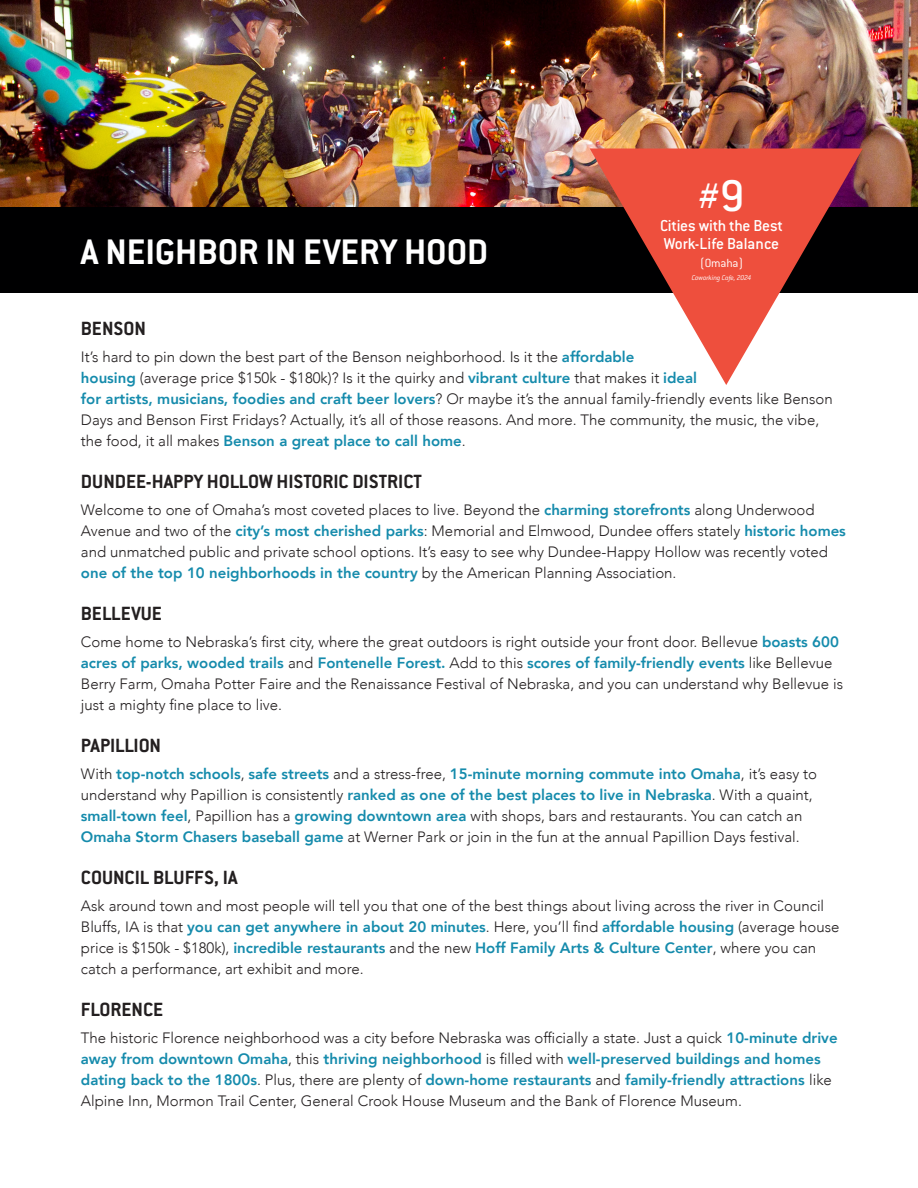
<style>
.page{position:relative;width:918px;height:1188px;background:#fff}
.page>*{position:absolute;margin:0;border:0;box-sizing:border-box;transform-origin:0 0}
.t1{font:700 39px "Conduit ITC Std";color:#fff}
.t2{font:500 39px "Conduit ITC Std";color:#fff}
.t3{font:700 21px "Conduit ITC Std";color:#231f20}
.t4{font:500 17.4px "Conduit ITC Std";letter-spacing:-.01em;color:#fff}
.t5{font:300 15px/21px "Avenir";color:#231f20}
.t6{font:300 13.05px "Conduit ITC Std";letter-spacing:-.02em;color:#fff}
.t7{font:italic 300 7.65px "Conduit ITC Std";letter-spacing:-.015em;color:#fff}
.s1{font-size:48.75px}
.s2{font-weight:800;color:#158bac}
</style>
<div class="page">
<img style="left:0;top:0;width:917px;height:285px">
<div style="left:1px;top:207px;width:917px;height:86px;background:#000001"></div>
<svg style="left:590px;top:148px;width:273px;height:237px;fill:#ee4f3d"></svg>
<p class="t1" style="left:81px;top:228px;width:409px">A NEIGHBOR IN EVERY HOOD</p>
<p class="t2" style="left:698px;top:172px;width:48px">#<span class="s1">9</span></p>
<p class="t4" style="left:660px;top:215px;width:125px">Cities with the Best</p>
<p class="t4" style="left:664px;top:234px;width:117px">Work-Life Balance</p>
<p class="t6" style="left:700px;top:255px;width:45px">(Omaha)</p>
<p class="t7" style="left:692px;top:273px;width:61px">Coworking Cafe, 2024</p>
<p class="t3" style="left:81px;top:315px;width:67px">BENSON</p>
<p class="t5" style="left:81px;top:346px;width:555px">It’s hard to pin down the best part of the Benson neighborhood. Is it the <span class="s2">affordable</span></p>
<p class="t5" style="left:81px;top:367px;width:618px"><span class="s2">housing</span> (average price $150k - $180k)? Is it the quirky and <span class="s2">vibrant culture</span> that makes it <span class="s2">ideal</span></p>
<p class="t5" style="left:81px;top:388px;width:753px"><span class="s2">for artists, musicians, foodies and craft beer lovers</span>? Or maybe it’s the annual family-friendly events like Benson<br>Days and Benson First Fridays? Actually, it’s all of those reasons. And more. The community, the music, the vibe, the food, it all makes <span class="s2">Benson a great place to call home</span>.</p>
<p class="t3" style="left:81px;top:468px;width:343px">DUNDEE-HAPPY HOLLOW HISTORIC DISTRICT</p>
<p class="t5" style="left:81px;top:499px;width:767px">Welcome to one of Omaha’s most coveted places to live. Beyond the <span class="s2">charming storefronts</span> along Underwood Avenue and two of the <span class="s2">city’s most cherished parks</span>: Memorial and Elmwood, Dundee offers stately <span class="s2">historic homes </span>and unmatched public and private school options. It’s easy to see why Dundee-Happy Hollow was recently voted <span class="s2">one of the top 10 neighborhoods in the country</span> by the American Planning Association.</p>
<p class="t3" style="left:81px;top:600px;width:83px">BELLEVUE</p>
<p class="t5" style="left:81px;top:631px;width:764px">Come home to Nebraska’s first city, where the great outdoors is right outside your front door. Bellevue <span class="s2">boasts 600 acres of parks, wooded trails</span> and <span class="s2">Fontenelle Forest.</span> Add to this <span class="s2">scores of family-friendly events</span> like Bellevue Berry Farm, Omaha Potter Faire and the Renaissance Festival of Nebraska, and you can understand why Bellevue is just a mighty fine place to live.</p>
<p class="t3" style="left:81px;top:732px;width:82px">PAPILLION</p>
<p class="t5" style="left:81px;top:763px;width:738px">With <span class="s2">top-notch schools</span>, <span class="s2">safe streets</span> and a stress-free, <span class="s2">15-minute morning commute into Omaha</span>, it’s easy to understand why Papillion is consistently <span class="s2">ranked as one of the best places to live in Nebraska</span>. With a quaint, <span class="s2">small-town feel</span>, Papillion has a <span class="s2">growing downtown area</span> with shops, bars and restaurants. You can catch an <span class="s2">Omaha Storm Chasers baseball game</span> at Werner Park or join in the fun at the annual Papillion Days festival.</p>
<p class="t3" style="left:81px;top:864px;width:158px">COUNCIL BLUFFS, IA</p>
<p class="t5" style="left:81px;top:895px;width:760px">Ask around town and most people will tell you that one of the best things about living across the river in Council Bluffs, IA is that <span class="s2">you can get anywhere in about 20 minutes</span>. Here, you’ll find <span class="s2">affordable housing</span> (average house price is $150k - $180k), <span class="s2">incredible restaurants</span> and the new <span class="s2">Hoff Family Arts &amp; Culture Center</span>, where you can catch a performance, art exhibit and more.</p>
<p class="t3" style="left:81px;top:996px;width:84px">FLORENCE</p>
<p class="t5" style="left:81px;top:1027px;width:758px">The historic Florence neighborhood was a city before Nebraska was officially a state. Just a quick <span class="s2">10-minute drive away from downtown Omaha</span>, this <span class="s2">thriving neighborhood</span> is filled with <span class="s2">well-preserved buildings and homes dating back to the 1800s</span>. Plus, there are plenty of <span class="s2">down-home restaurants</span> and <span class="s2">family-friendly attractions</span> like Alpine Inn, Mormon Trail Center, General Crook House Museum and the Bank of Florence Museum.</p>
</div>
